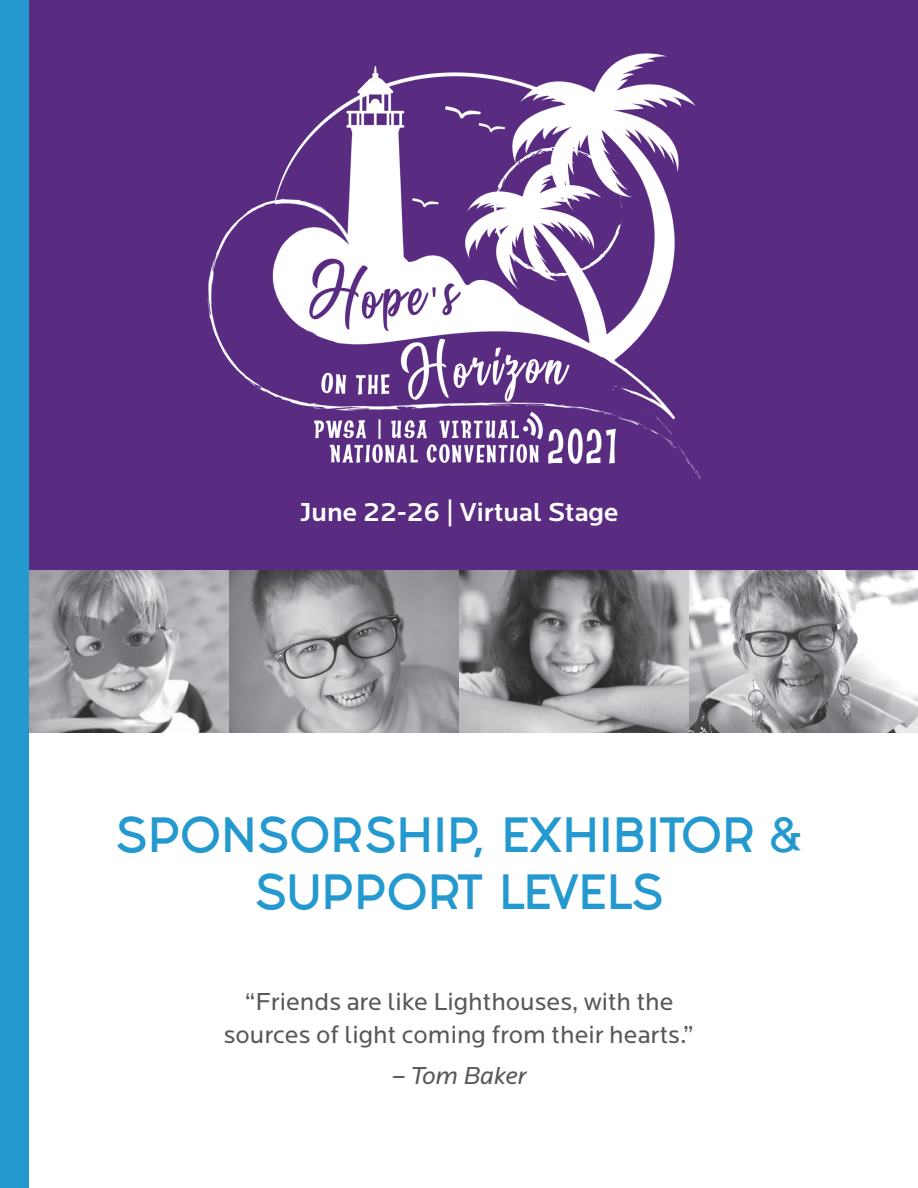
<style>
.page{position:relative;width:918px;height:1188px;background:#fff}
.page>*{position:absolute;margin:0;border:0;box-sizing:border-box;transform-origin:0 0}
.t1{font:42px/57px "Fashion Fetish";color:#2499cf;text-align:center}
.t2{font:500 27px "Locator";color:#fff}
.t3{font:25.5px/33px "Locator";color:#57585a;text-align:center}
.t4{font:italic 25.5px "Locator";color:#57585a}
.s1{font-size:31.35px}
</style>
<div class="page">
<div style="left:0;top:0;width:918px;height:608px;background:#592c82"></div>
<img style="left:28px;top:570px;width:890px;height:162px">
<div style="left:0;top:0;width:28px;height:1188px;background:#2499cf"></div>
<img style="left:207px;top:53px;width:494px;height:426px">
<p class="t2" style="left:299px;top:497px;width:321px">June 22-26 | Virtual Stage</p>
<p class="t1" style="left:115px;top:807px;width:689px">SPONSORSHIP, EXHIBITOR <span class="s1">&amp;<br></span>SUPPORT LEVELS</p>
<p class="t3" style="left:224px;top:986px;width:472px">“Friends are like Lighthouses, with the sources of light coming from their hearts.”</p>
<p class="t4" style="left:391px;top:1062px;width:137px">– Tom Baker</p>
</div>
